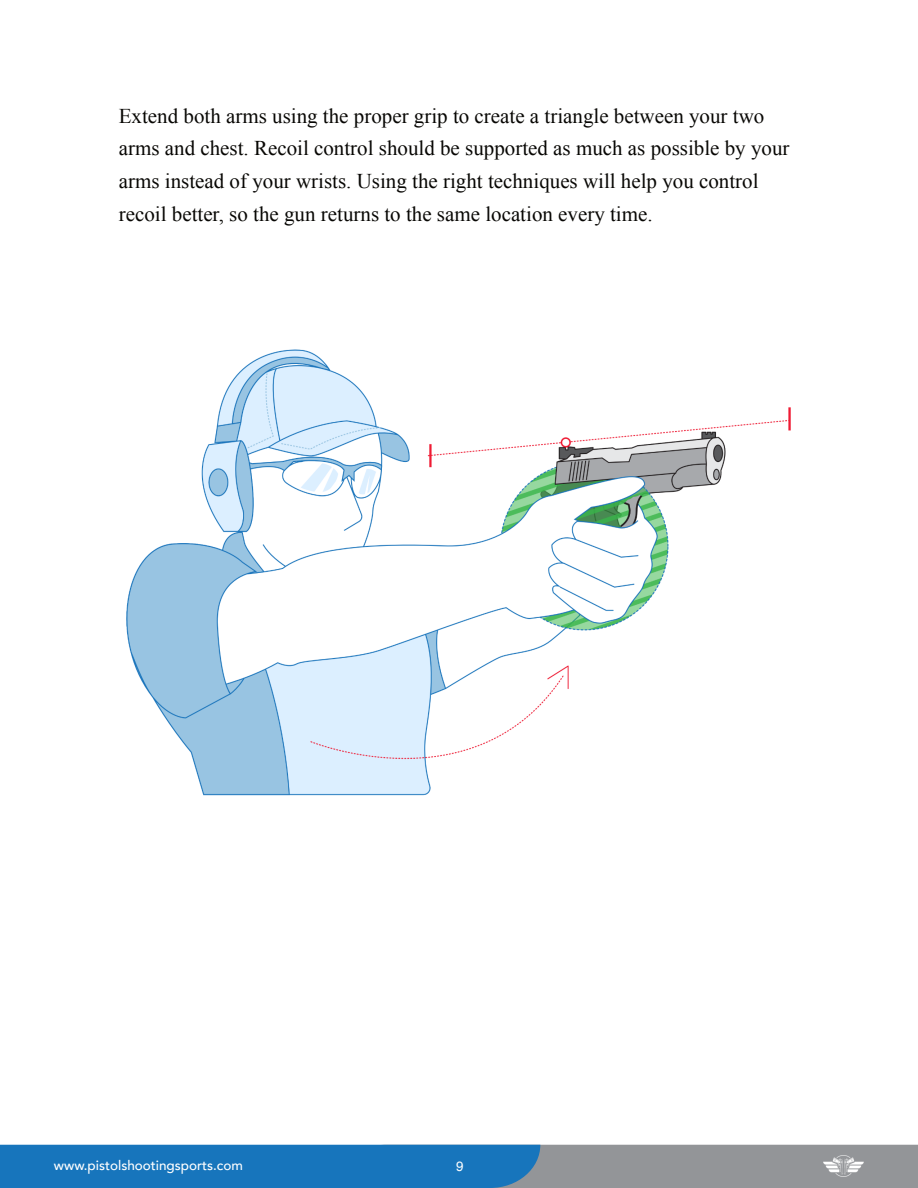
<style>
.page{position:relative;width:918px;height:1188px;background:#fff}
.page>*{position:absolute;margin:0;border:0;box-sizing:border-box;transform-origin:0 0}
.t1{font:21px/32.8px "Times New Roman";color:#080704}
.t2{font:500 13.5px "Avenir";color:#fff}
.t3{font:13.5px "Helvetica";color:#fff}
</style>
<div class="page">
<svg style="left:0;top:1145px;width:918px;height:43px;background:#4982ad"></svg>
<img style="left:823px;top:1155px;width:40px;height:21px">
<img style="left:126px;top:349px;width:665px;height:447px">
<p class="t1" style="left:119px;top:101px;width:672px">Extend both arms using the proper grip to create a triangle between your two arms and chest. Recoil control should be supported as much as possible by your arms instead of your wrists. Using the right techniques will help you control recoil better, so the gun returns to the same location every time.</p>
<p class="t2" style="left:54px;top:1156px;width:191px">www.pistolshootingsports.com</p>
<p class="t3" style="left:456px;top:1161px;width:9px">9</p>
</div>
